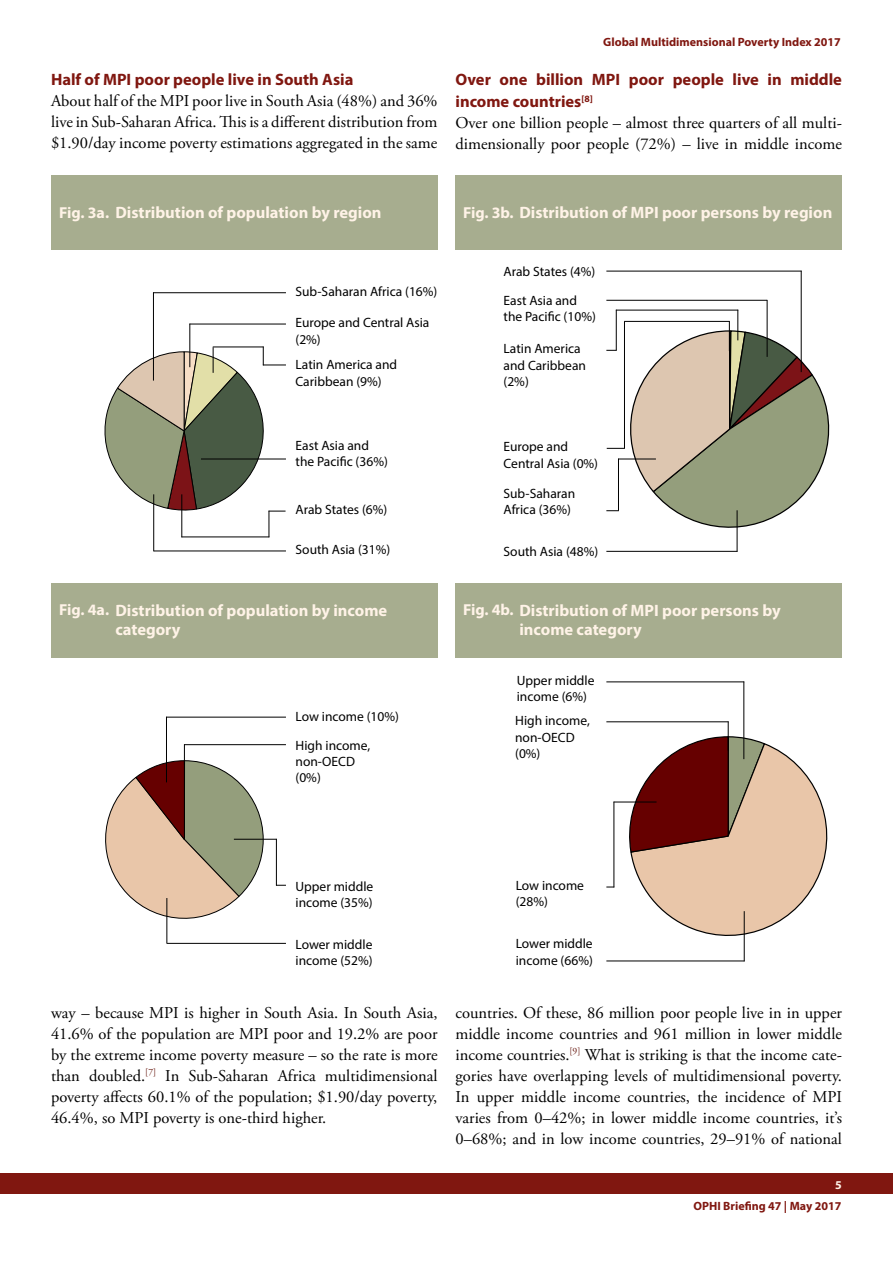
<style>
.page{position:relative;width:893px;height:1263px;background:#fff}
.page>*{position:absolute;margin:0;border:0;box-sizing:border-box;transform-origin:0 0}
.t1{font:16.5px/21px "Adobe Garamond Pro";color:#000;text-align:justify}
.t2{font:700 16.5px/19.5px "Myriad Pro";color:#fff3e7}
.t3{font:700 16.5px/22.5px "Myriad Pro";color:#801710}
.t4{font:13.5px/16.2px "Myriad Pro";color:#000}
.t5{font:700 12px "Myriad Pro";color:#801710}
.t6{font:700 12px "Myriad Pro";color:#fff3e8}
.s1{font-size:15.9px}
.s2{font-size:15.9px;color:#fff3e8}
</style>
<div class="page">
<div style="left:0;top:1173px;width:893px;height:21px;background:#801710"></div>
<div style="left:51px;top:584px;width:386px;height:74px;background:#a7ad8f"></div>
<div style="left:455px;top:584px;width:386px;height:74px;background:#a7ad8f"></div>
<div style="left:51px;top:175px;width:386px;height:75px;background:#a7ad8f"></div>
<hr style="left:153px;top:292px;width:133px;height:1px;background:#000">
<hr style="left:153px;top:292px;width:1px;height:89px;background:#000">
<hr style="left:189px;top:324px;width:97px;height:1px;background:#000">
<hr style="left:189px;top:324px;width:1px;height:43px;background:#000">
<hr style="left:154px;top:551px;width:132px;height:1px;background:#000">
<hr style="left:153px;top:494px;width:1px;height:57px;background:#000">
<svg style="left:104px;top:345px;width:182px;height:192px"></svg>
<div style="left:455px;top:175px;width:386px;height:75px;background:#a7ad8f"></div>
<hr style="left:606px;top:271px;width:196px;height:1px;background:#000">
<hr style="left:801px;top:271px;width:1px;height:101px;background:#000">
<hr style="left:606px;top:300px;width:161px;height:1px;background:#000">
<hr style="left:767px;top:300px;width:1px;height:57px;background:#000">
<hr style="left:737px;top:310px;width:1px;height:30px;background:#000">
<hr style="left:606px;top:551px;width:131px;height:1px;background:#000">
<hr style="left:737px;top:510px;width:1px;height:42px;background:#000">
<hr style="left:616px;top:310px;width:1px;height:40px;background:#000">
<hr style="left:616px;top:310px;width:122px;height:1px;background:#000">
<svg style="left:606px;top:330px;width:224px;height:214px"></svg>
<hr style="left:729px;top:321px;width:1px;height:30px;background:#000">
<hr style="left:624px;top:321px;width:106px;height:1px;background:#000">
<hr style="left:624px;top:321px;width:1px;height:128px;background:#000">
<hr style="left:606px;top:721px;width:123px;height:1px;background:#000">
<hr style="left:613px;top:802px;width:1px;height:85px;background:#000">
<svg style="left:623px;top:731px;width:205px;height:209px"></svg>
<hr style="left:606px;top:960px;width:139px;height:1px;background:#000">
<hr style="left:744px;top:911px;width:1px;height:50px;background:#000">
<hr style="left:606px;top:681px;width:138px;height:1px;background:#000">
<hr style="left:743px;top:681px;width:1px;height:78px;background:#000">
<hr style="left:728px;top:721px;width:1px;height:30px;background:#000">
<hr style="left:614px;top:802px;width:43px;height:1px;background:#000">
<hr style="left:166px;top:943px;width:120px;height:1px;background:#000">
<hr style="left:184px;top:744px;width:102px;height:1px;background:#000">
<hr style="left:166px;top:717px;width:120px;height:1px;background:#000">
<svg style="left:105px;top:744px;width:161px;height:178px"></svg>
<hr style="left:166px;top:717px;width:1px;height:65px;background:#000">
<hr style="left:234px;top:839px;width:43px;height:1px;background:#000">
<hr style="left:166px;top:898px;width:1px;height:45px;background:#000">
<hr style="left:276px;top:839px;width:1px;height:47px;background:#000">
<p class="t3" style="left:51px;top:67px;width:304px">Half of MPI poor people live in South Asia</p>
<p class="t1" style="left:51px;top:91px;width:388px">About half of the MPI poor live in South Asia (48%) and 36% live in Sub-Saharan Africa. This is a different distribution from $1.90/day income poverty estimations aggregated in the same</p>
<p class="t5" style="left:603px;top:34px;width:239px">Global Multidimensional Poverty Index 2017</p>
<p class="t3" style="left:455px;top:67px;width:388px">Over one billion MPI poor people live in middle income countries<sup>[8]</sup></p>
<p class="t1" style="left:455px;top:113px;width:388px">Over one billion people – almost three quarters of all multi&shy;dimensionally poor people (72%) – live in middle income</p>
<p class="t2" style="left:59px;top:202px;width:324px"><span class="s1">Fig. 3a.</span> Distribution of population by region</p>
<p class="t4" style="left:296px;top:283px;width:143px">Sub-Saharan Africa (16%)</p>
<p class="t4" style="left:296px;top:314px;width:135px">Europe and Central Asia (2%)</p>
<p class="t4" style="left:296px;top:357px;width:103px">Latin America and<br>Caribbean (9%)</p>
<p class="t2" style="left:463px;top:202px;width:371px"><span class="s1">Fig. 3b.</span> Distribution of MPI poor persons by region</p>
<p class="t4" style="left:504px;top:263px;width:93px">Arab States (4%)</p>
<p class="t4" style="left:504px;top:292px;width:94px">East Asia and the Pacific (10%)</p>
<p class="t4" style="left:504px;top:340px;width:84px">Latin America and Caribbean (2%)</p>
<p class="t4" style="left:296px;top:437px;width:94px">East Asia and the Pacific (36%)</p>
<p class="t4" style="left:296px;top:501px;width:93px">Arab States (6%)</p>
<p class="t4" style="left:296px;top:541px;width:96px">South Asia (31%)</p>
<p class="t4" style="left:504px;top:439px;width:96px">Europe and<br>Central Asia (0%)</p>
<p class="t4" style="left:504px;top:485px;width:73px">Sub-Saharan<br>Africa (36%)</p>
<p class="t4" style="left:504px;top:543px;width:96px">South Asia (48%)</p>
<p class="t2" style="left:115px;top:600px;width:273px;text-indent:-56px"><span class="s2">Fig. 4a.</span> Distribution of population by income category</p>
<p class="t2" style="left:519px;top:600px;width:263px;text-indent:-56px"><span class="s2">Fig. 4b.</span> Distribution of MPI poor persons by income category</p>
<p class="t4" style="left:296px;top:708px;width:105px">Low income (10%)</p>
<p class="t4" style="left:296px;top:737px;width:76px">High income, non-OECD (0%)</p>
<p class="t4" style="left:517px;top:672px;width:79px">Upper middle income (6%)</p>
<p class="t4" style="left:515px;top:712px;width:76px">High income, non-OECD (0%)</p>
<p class="t4" style="left:296px;top:878px;width:79px">Upper middle income (35%)</p>
<p class="t4" style="left:296px;top:936px;width:79px">Lower middle income (52%)</p>
<p class="t1" style="left:51px;top:1002px;width:388px">way – because MPI is higher in South Asia. In South Asia, 41.6% of the population are MPI poor and 19.2% are poor by the extreme income poverty measure – so the rate is more than doubled.<sup>[7]</sup> In Sub-Saharan Africa multidimensional poverty affects 60.1% of the population; $1.90/day poverty, 46.4%, so MPI poverty is one-third higher.</p>
<p class="t4" style="left:516px;top:877px;width:70px">Low income (28%)</p>
<p class="t4" style="left:516px;top:935px;width:79px">Lower middle income (66%)</p>
<p class="t1" style="left:455px;top:1002px;width:388px">countries. Of these, 86 million poor people live in in upper middle income countries and 961 million in lower middle income countries.<sup>[9]</sup> What is striking is that the income cate&shy;gories have overlapping levels of multidimensional poverty.<br>In upper middle income countries, the incidence of MPI varies from 0–42%; in lower middle income countries, it’s 0–68%; and in low income countries, 29–91% of national</p>
<p class="t6" style="left:835px;top:1177px;width:8px">5</p>
<p class="t5" style="left:694px;top:1198px;width:149px">OPHI Briefing 47 | May 2017</p>
</div>
